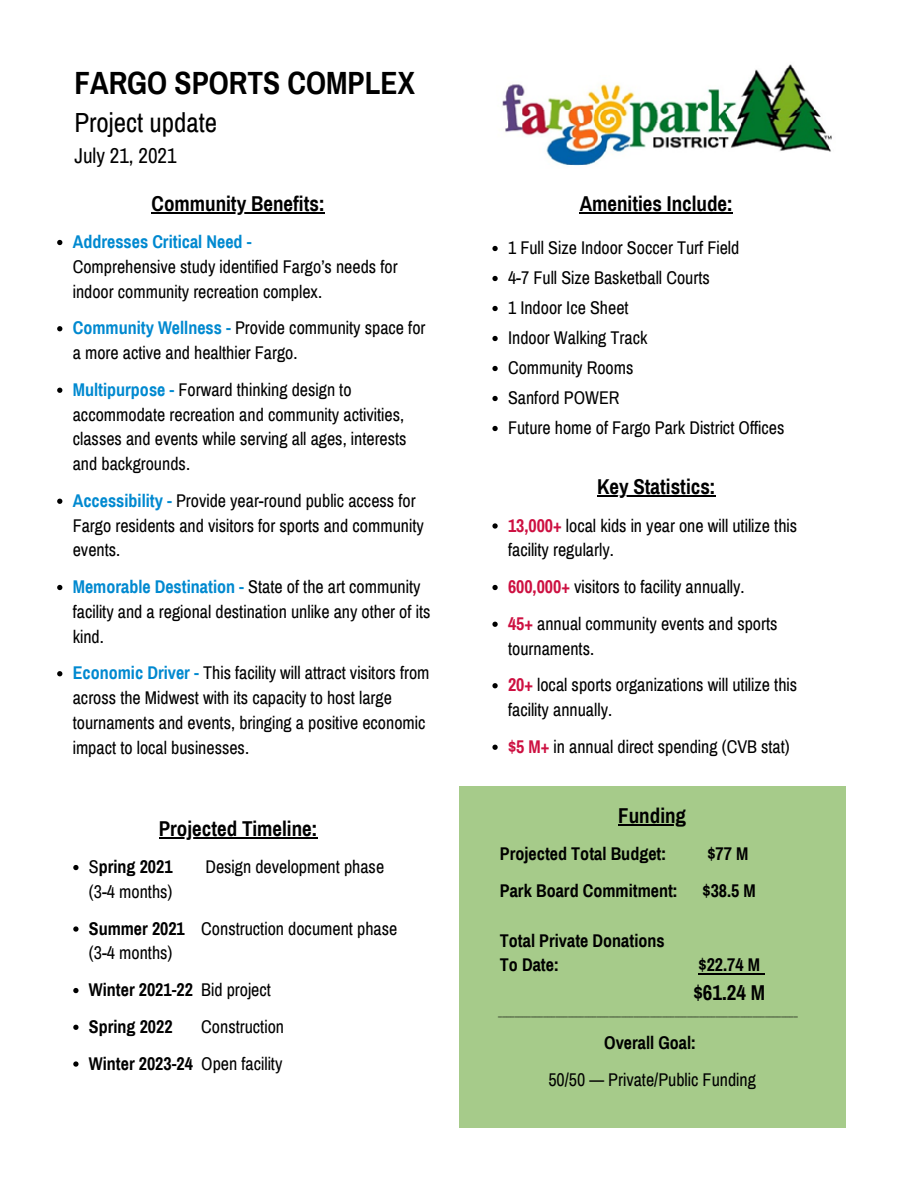
<style>
.page{position:relative;width:918px;height:1188px;background:#fff}
.page>*{position:absolute;margin:0;border:0;box-sizing:border-box;transform-origin:0 0}
.t1{font:700 31.35px "Archivo Narrow";color:#000}
.t2{font:27px "Archivo Narrow";color:#000}
.t3{font:700 21px "Archivo Narrow";color:#000}
.t4{font:21px "Archivo Narrow";color:#000}
.t5{font:18px/24.8px "Archivo Narrow";color:#000}
.t6{font:700 18px "Archivo Narrow";color:#000}
.t7{font:700 18px "Archivo Narrow";color:#0089d0}
.t8{font:700 9px "Archivo Narrow";color:#000}
.s1{font-weight:700;color:#0089d0}
.s2{font-weight:400}
.s3{font-weight:700}
.s4{font-weight:700;color:#cd1041}
</style>
<div class="page">
<img style="left:502px;top:64px;width:330px;height:102px">
<svg style="left:57px;top:240px;width:5px;height:5px"></svg>
<svg style="left:57px;top:326px;width:5px;height:5px"></svg>
<svg style="left:57px;top:388px;width:5px;height:5px"></svg>
<svg style="left:57px;top:499px;width:5px;height:5px"></svg>
<svg style="left:57px;top:585px;width:5px;height:5px"></svg>
<svg style="left:57px;top:671px;width:5px;height:5px"></svg>
<hr style="left:152px;top:212px;width:173px;height:2px;background:#000">
<svg style="left:492px;top:246px;width:6px;height:5px"></svg>
<svg style="left:492px;top:276px;width:6px;height:5px"></svg>
<svg style="left:492px;top:306px;width:6px;height:5px"></svg>
<svg style="left:492px;top:336px;width:6px;height:5px"></svg>
<svg style="left:492px;top:366px;width:6px;height:5px"></svg>
<svg style="left:492px;top:396px;width:6px;height:5px"></svg>
<svg style="left:492px;top:426px;width:6px;height:5px"></svg>
<svg style="left:492px;top:523px;width:6px;height:6px"></svg>
<svg style="left:492px;top:585px;width:6px;height:5px"></svg>
<svg style="left:492px;top:622px;width:6px;height:5px"></svg>
<svg style="left:492px;top:683px;width:6px;height:5px"></svg>
<svg style="left:492px;top:745px;width:6px;height:5px"></svg>
<hr style="left:580px;top:212px;width:153px;height:2px;background:#000">
<hr style="left:597px;top:496px;width:119px;height:1px;background:#000">
<div style="left:459px;top:787px;width:387px;height:341px;background:#a6cb8a"></div>
<svg style="left:73px;top:865px;width:6px;height:5px"></svg>
<svg style="left:73px;top:926px;width:6px;height:6px"></svg>
<svg style="left:73px;top:988px;width:6px;height:5px"></svg>
<svg style="left:73px;top:1025px;width:6px;height:5px"></svg>
<svg style="left:73px;top:1061px;width:6px;height:6px"></svg>
<hr style="left:159px;top:837px;width:159px;height:2px;background:#000">
<hr style="left:618px;top:824px;width:68px;height:2px;background:#000">
<hr style="left:699px;top:973px;width:61px;height:1px;background:#000">
<p class="t1" style="left:74px;top:66px;width:342px">FARGO SPORTS COMPLEX</p>
<p class="t2" style="left:74px;top:108px;width:144px">Project update</p>
<p class="t4" style="left:74px;top:145px;width:104px">July 21, 2021</p>
<p class="t3" style="left:152px;top:192px;width:175px">Community Benefits:</p>
<p class="t7" style="left:73px;top:232px;width:180px">Addresses Critical Need -</p>
<p class="t5" style="left:73px;top:254px;width:326px">Comprehensive study identified Fargo’s needs for indoor community recreation complex.</p>
<p class="t5" style="left:73px;top:316px;width:354px"><span class="s1">Community Wellness -</span> Provide community space for a more active and healthier Fargo.</p>
<p class="t5" style="left:73px;top:377px;width:335px"><span class="s1">Multipurpose -</span> Forward thinking design to accommodate recreation and community activities, classes and events while serving all ages, interests and backgrounds.</p>
<p class="t5" style="left:73px;top:488px;width:353px"><span class="s1">Accessibility -</span> Provide year-round public access for<br>Fargo residents and visitors for sports and community events.</p>
<p class="t5" style="left:73px;top:575px;width:359px"><span class="s1">Memorable Destination -</span> State of the art community facility and a regional destination unlike any other of its kind.</p>
<p class="t5" style="left:73px;top:661px;width:358px"><span class="s1">Economic Driver -</span> This facility will attract visitors from across the Midwest with its capacity to host large tournaments and events, bringing a positive economic impact to local businesses.</p>
<p class="t3" style="left:159px;top:817px;width:160px">Projected Timeline:</p>
<p class="t6" style="left:89px;top:857px;width:85px"><span class="s2">S</span>pring 2021</p>
<p class="t5" style="left:205px;top:855px;width:180px">Design development phase</p>
<p class="t5" style="left:89px;top:880px;width:85px">(3-4 months)</p>
<p class="t5" style="left:89px;top:916px;width:310px"><span class="s3">Summer 2021</span> Construction document phase (3-4 months)</p>
<p class="t6" style="left:89px;top:980px;width:184px">Winter 2021-22 <span class="s2">Bid project</span></p>
<p class="t6" style="left:89px;top:1017px;width:85px">Spring 2022</p>
<p class="t5" style="left:201px;top:1015px;width:84px">Construction</p>
<p class="t6" style="left:89px;top:1054px;width:195px">Winter 2023-24 <span class="s2">Open facility</span></p>
<p class="t3" style="left:580px;top:192px;width:155px">Amenities Include:</p>
<p class="t5" style="left:508px;top:236px;width:233px">1 Full Size Indoor Soccer Turf Field</p>
<p class="t5" style="left:508px;top:266px;width:203px">4-7 Full Size Basketball Courts</p>
<p class="t5" style="left:508px;top:296px;width:122px">1 Indoor Ice Sheet</p>
<p class="t5" style="left:508px;top:326px;width:141px">Indoor Walking Track</p>
<p class="t5" style="left:508px;top:356px;width:127px">Community Rooms</p>
<p class="t5" style="left:508px;top:386px;width:113px">Sanford POWER</p>
<p class="t5" style="left:508px;top:416px;width:278px">Future home of Fargo Park District Offices</p>
<p class="t3" style="left:597px;top:476px;width:120px">Key Statistics:</p>
<p class="t5" style="left:508px;top:513px;width:291px"><span class="s4">13,000+</span> local kids in year one will utilize this facility regularly.</p>
<p class="t5" style="left:508px;top:575px;width:238px"><span class="s4">600,000+</span> visitors to facility annually.</p>
<p class="t5" style="left:508px;top:611px;width:271px"><span class="s4">45+</span> annual community events and sports tournaments.</p>
<p class="t5" style="left:508px;top:673px;width:291px"><span class="s4">20+</span> local sports organizations will utilize this facility annually.</p>
<p class="t5" style="left:508px;top:734px;width:283px"><span class="s4">$5 M+</span> in annual direct spending (CVB stat)</p>
<p class="t3" style="left:618px;top:804px;width:69px">Funding</p>
<p class="t6" style="left:500px;top:845px;width:168px">Projected Total Budget:</p>
<p class="t6" style="left:707px;top:845px;width:43px">$77 M</p>
<p class="t6" style="left:500px;top:881px;width:179px">Park Board Commitment:</p>
<p class="t6" style="left:703px;top:881px;width:55px">$38.5 M</p>
<p class="t6" style="left:500px;top:931px;width:166px">Total Private Donations</p>
<p class="t6" style="left:500px;top:956px;width:61px">To Date:</p>
<p class="t6" style="left:699px;top:956px;width:63px">$22.74 M</p>
<p class="t3" style="left:693px;top:981px;width:73px">$61.24 M</p>
<p class="t8" style="left:498px;top:1008px;width:301px">_________________________________________________________________________</p>
<p class="t6" style="left:604px;top:1034px;width:93px">Overall Goal:</p>
<p class="t5" style="left:548px;top:1068px;width:209px">50/50 — Private/Public Funding</p>
</div>
